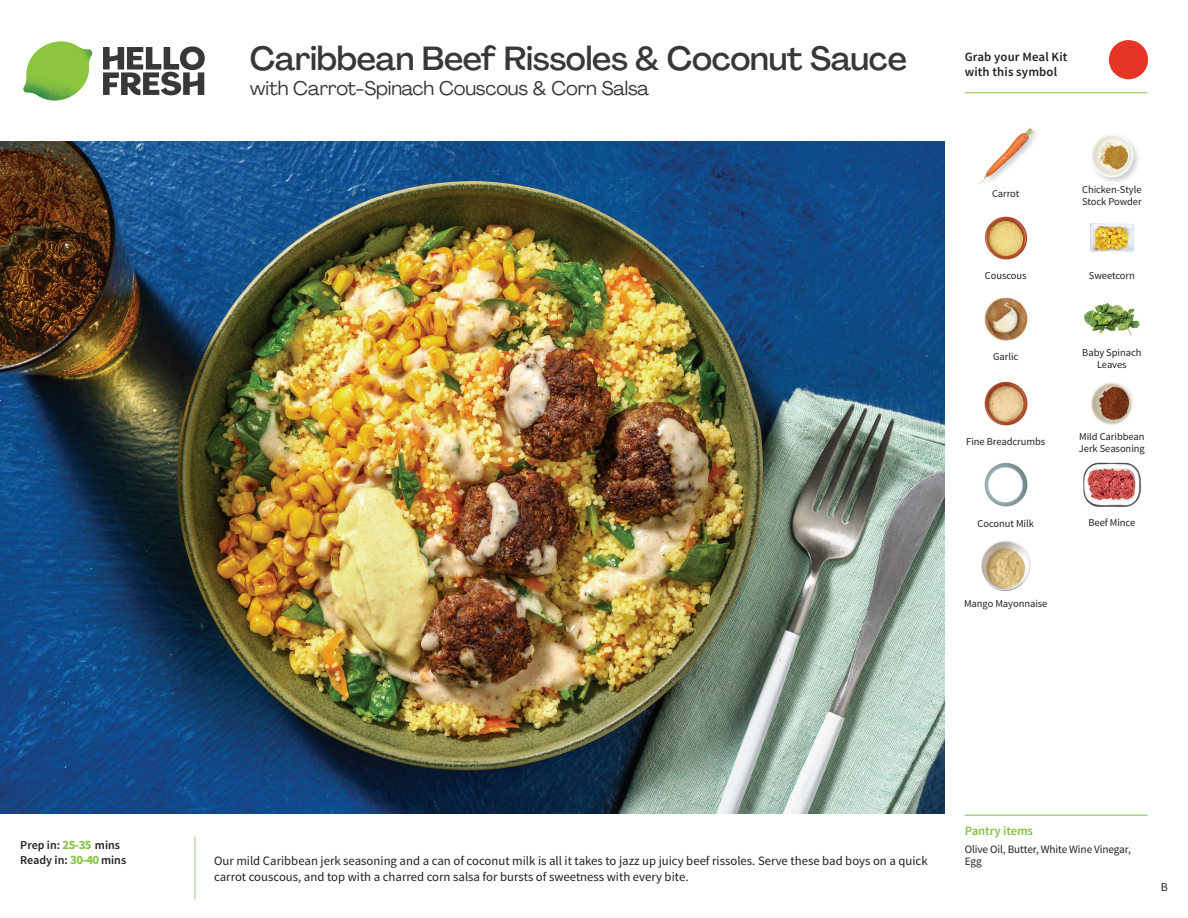
<style>
.page{position:relative;width:1188px;height:918px;background:#fff}
.page>*{position:absolute;margin:0;border:0;box-sizing:border-box;transform-origin:0 0}
.t1{font:500 33px "Agrandir";letter-spacing:-.01em;color:#383839}
.t2{font:19.5px "Agrandir";letter-spacing:-.01em;color:#383839}
.t3{font:12.75px/16.5px "Source Sans Pro";color:#231f20}
.t4{font:600 12.75px/15px "Source Sans Pro";letter-spacing:.01em;color:#231f20}
.t5{font:600 12.75px "Source Sans Pro";letter-spacing:-.01em;color:#81c340}
.t6{font:600 12px/15px "Source Sans Pro";color:#231f20}
.t7{font:12px "Source Sans Pro";color:#231f20}
.t8{font:11.25px/12px "Source Sans Pro";letter-spacing:-.01em;color:#231f20}
.t9{font:10.5px/12px "Source Sans Pro";letter-spacing:-.005em;color:#231f20}
.s1{font-weight:700;font-size:12.75px;color:#81c340}
</style>
<div class="page">
<svg style="left:103px;top:46px;width:102px;height:49px"></svg>
<svg style="left:25px;top:41px;width:57px;height:60px"></svg>
<img style="left:61px;top:42px;width:31px;height:45px">
<img style="left:23px;top:42px;width:38px;height:50px">
<img style="left:0;top:142px;width:945px;height:672px">
<img style="left:1084px;top:302px;width:57px;height:34px">
<img style="left:1091px;top:382px;width:43px;height:43px">
<img style="left:984px;top:381px;width:44px;height:45px">
<img style="left:984px;top:462px;width:44px;height:45px">
<img style="left:981px;top:541px;width:50px;height:49px">
<img style="left:984px;top:297px;width:44px;height:44px">
<img style="left:985px;top:216px;width:43px;height:44px">
<img style="left:1090px;top:223px;width:44px;height:30px">
<img style="left:978px;top:128px;width:56px;height:56px">
<img style="left:1091px;top:135px;width:47px;height:47px">
<img style="left:1083px;top:462px;width:58px;height:45px">
<svg style="left:1091px;top:40px;width:58px;height:54px"></svg>
<hr style="left:965px;top:815px;width:183px;height:1px;background:#81c340">
<hr style="left:965px;top:92px;width:183px;height:1px;background:#81c340">
<p class="t6" style="left:20px;top:838px;width:107px">Prep in: <span class="s1">25-35</span> mins<br>Ready in: <span class="s1">30-40</span> mins</p>
<h1 class="t1" style="left:250px;top:38px;width:659px">Caribbean Beef Rissoles &amp; Coconut Sauce</h1>
<h2 class="t2" style="left:250px;top:76px;width:401px">with Carrot-Spinach Couscous &amp; Corn Salsa</h2>
<p class="t4" style="left:965px;top:50px;width:104px">Grab your Meal Kit with this symbol</p>
<p class="t9" style="left:992px;top:188px;width:29px">Carrot</p>
<p class="t9" style="left:1082px;top:183px;width:61px">Chicken-Style<br>Stock Powder</p>
<p class="t9" style="left:985px;top:270px;width:43px">Couscous</p>
<p class="t9" style="left:1089px;top:270px;width:47px">Sweetcorn</p>
<p class="t9" style="left:993px;top:351px;width:27px">Garlic</p>
<p class="t9" style="left:1082px;top:346px;width:61px;text-align:center">Baby Spinach<br>Leaves</p>
<p class="t9" style="left:966px;top:435px;width:80px">Fine Breadcrumbs</p>
<p class="t9" style="left:1079px;top:431px;width:67px">Mild Caribbean<br>Jerk Seasoning</p>
<p class="t9" style="left:978px;top:518px;width:58px">Coconut Milk</p>
<p class="t9" style="left:1088px;top:516px;width:48px">Beef Mince</p>
<p class="t9" style="left:964px;top:597px;width:85px">Mango Mayonnaise</p>
<p class="t3" style="left:214px;top:852px;width:715px">Our mild Caribbean jerk seasoning and a can of coconut milk is all it takes to jazz up juicy beef rissoles. Serve these bad boys on a quick carrot couscous, and top with a charred corn salsa for bursts of sweetness with every bite.</p>
<p class="t5" style="left:965px;top:822px;width:70px">Pantry items</p>
<p class="t8" style="left:965px;top:844px;width:168px">Olive Oil, Butter, White Wine Vinegar,<br>Egg</p>
<p class="t7" style="left:1161px;top:879px;width:8px">B</p>
</div>
